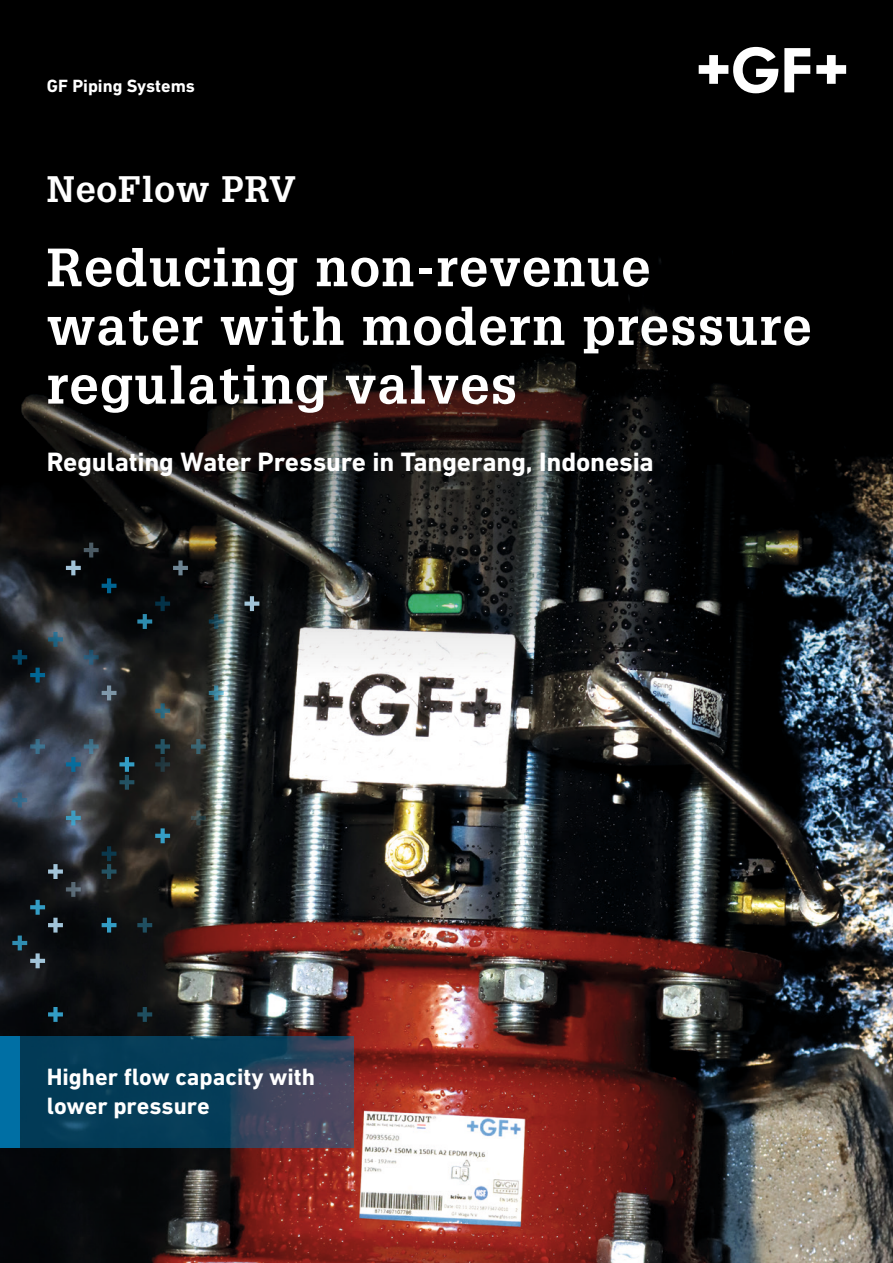
<style>
.page{position:relative;width:893px;height:1263px;background:#fff}
.page>*{position:absolute;margin:0;border:0;box-sizing:border-box;transform-origin:0 0}
.t1{font:700 52.5px/58.7px "Glypha LT Pro";letter-spacing:.025em;color:#fff}
.t2{font:700 36px "Glypha LT Pro";letter-spacing:.025em;color:#fff}
.t3{font:700 27px "DIN Next W1 G";letter-spacing:-.005em;color:#fff}
.t4{font:700 24px/29.4px "DIN Next W1 G";color:#fff}
.t5{font:700 18px "DIN Next W1 G";color:#fff}
</style>
<div class="page">
<img style="left:0;top:966px;width:893px;height:297px">
<img style="left:0;top:0;width:893px;height:966px">
<svg style="left:699px;top:47px;width:79px;height:46px"></svg>
<svg style="left:784px;top:48px;width:26px;height:44px"></svg>
<svg style="left:816px;top:55px;width:30px;height:29px"></svg>
<svg style="left:20px;top:1037px;width:334px;height:111px;background:#173f59"></svg>
<div style="left:0;top:1037px;width:20px;height:111px;background:#006fa4"></div>
<svg style="left:102px;top:685px;width:15px;height:15px"></svg>
<svg style="left:173px;top:560px;width:15px;height:15px"></svg>
<svg style="left:244px;top:596px;width:15px;height:15px"></svg>
<svg style="left:155px;top:739px;width:15px;height:33px"></svg>
<svg style="left:155px;top:828px;width:15px;height:15px"></svg>
<svg style="left:209px;top:685px;width:15px;height:15px"></svg>
<svg style="left:66px;top:810px;width:15px;height:15px"></svg>
<svg style="left:102px;top:918px;width:15px;height:14px"></svg>
<svg style="left:119px;top:757px;width:15px;height:33px"></svg>
<svg style="left:137px;top:918px;width:15px;height:14px"></svg>
<svg style="left:137px;top:1007px;width:15px;height:15px"></svg>
<svg style="left:30px;top:739px;width:15px;height:15px"></svg>
<svg style="left:191px;top:739px;width:15px;height:15px"></svg>
<svg style="left:191px;top:810px;width:15px;height:15px"></svg>
<svg style="left:48px;top:1007px;width:15px;height:15px"></svg>
<svg style="left:12px;top:864px;width:69px;height:104px;background:#161c21"></svg>
<svg style="left:12px;top:793px;width:15px;height:14px"></svg>
<svg style="left:12px;top:632px;width:51px;height:50px;background:#1b272f"></svg>
<svg style="left:66px;top:739px;width:33px;height:33px"></svg>
<svg style="left:84px;top:650px;width:15px;height:15px"></svg>
<svg style="left:66px;top:543px;width:51px;height:50px;background:#0e1519"></svg>
<svg style="left:137px;top:596px;width:33px;height:33px"></svg>
<svg style="left:155px;top:703px;width:15px;height:15px"></svg>
<svg style="left:209px;top:614px;width:15px;height:15px"></svg>
<svg style="left:102px;top:846px;width:15px;height:33px"></svg>
<p class="t5" style="left:47px;top:76px;width:150px">GF Piping Systems</p>
<p class="t2" style="left:47px;top:167px;width:251px">NeoFlow PRV</p>
<p class="t1" style="left:47px;top:237px;width:766px">Reducing non-revenue water with modern pressure regulating valves</p>
<p class="t3" style="left:47px;top:446px;width:608px">Regulating Water Pressure in Tangerang, Indonesia</p>
<p class="t4" style="left:47px;top:1062px;width:270px">Higher flow capacity with lower pressure</p>
</div>
